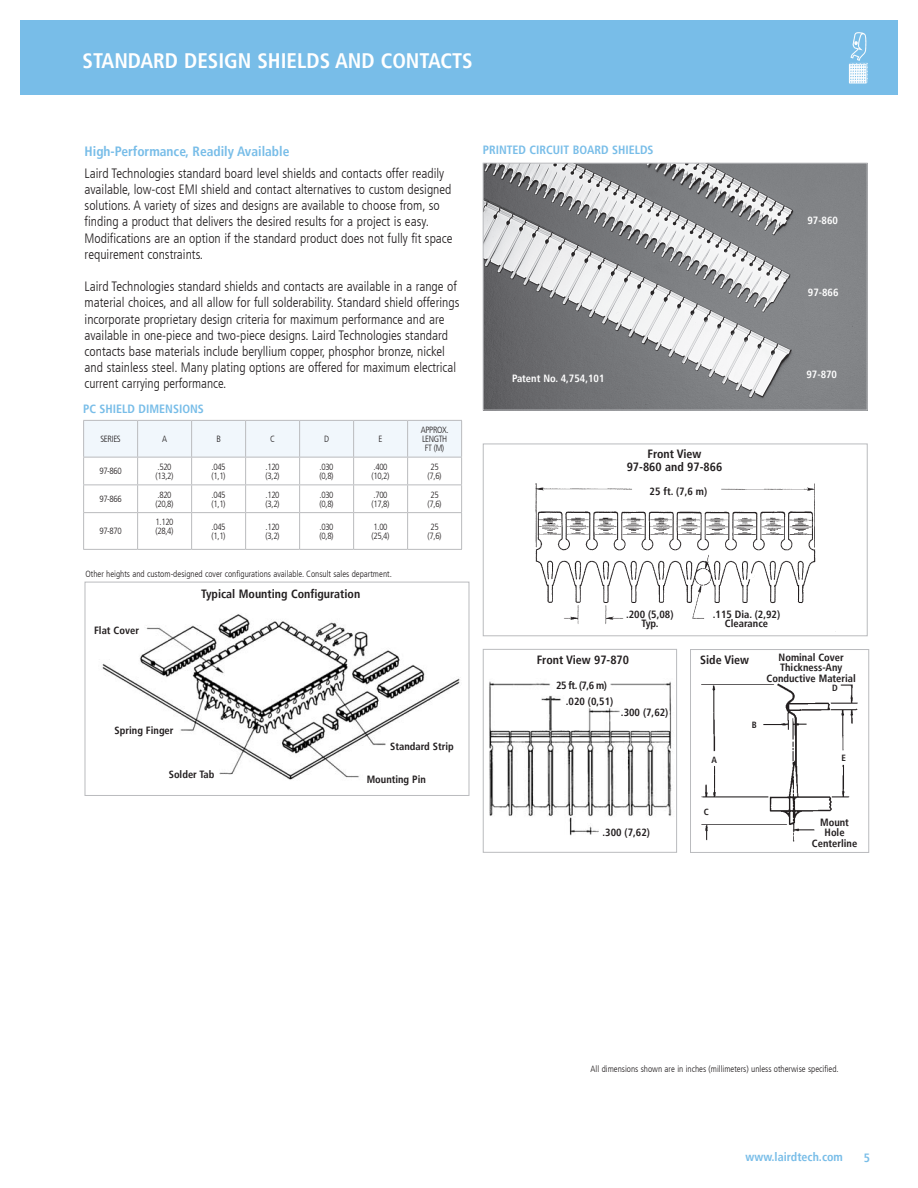
<style>
.page{position:relative;width:918px;height:1188px;background:#fff}
.page>*{position:absolute;margin:0;border:0;box-sizing:border-box;transform-origin:0 0}
.t1{font:700 condensed 21px "Frutiger LT";color:#fff}
.t2{font:300 condensed 13.5px/16.2px "Frutiger LT";color:#231f20}
.t3{font:700 condensed 12px/13.5px "Frutiger LT";color:#231f20;text-align:center}
.t4{font:700 condensed 12px "Frutiger LT";color:#78bde8}
.t5{font:700 condensed 10.5px/10.5px "Frutiger LT";color:#231f20;text-align:center}
.t6{font:700 condensed 10.5px "Frutiger LT";color:#fff}
.t7{font:300 condensed 9px/9px "Frutiger LT";color:#231f20}
.t8{font:300 condensed 9px/9px "Frutiger LT";letter-spacing:-.04em;color:#231f20;text-align:center}
.t9{font:700 condensed 9px "Frutiger LT";color:#231f20}
.s1{font-weight:700;color:#78bde8}
</style>
<div class="page">
<div style="left:20px;top:20px;width:878px;height:74px;background:#78bde8"></div>
<img style="left:850px;top:32px;width:16px;height:29px">
<img style="left:485px;top:165px;width:381px;height:243px">
<div style="left:483px;top:163px;width:385px;height:247px;border:1px solid #babbbe"></div>
<img style="left:535px;top:483px;width:281px;height:141px">
<div style="left:483px;top:444px;width:385px;height:192px;border:1px solid #babbbe"></div>
<div style="left:85px;top:582px;width:384px;height:214px;border:1px solid #babbbe"></div>
<img style="left:102px;top:614px;width:359px;height:166px">
<img style="left:489px;top:681px;width:184px;height:155px">
<div style="left:483px;top:649px;width:194px;height:204px;border:1px solid #babbbe"></div>
<div style="left:690px;top:649px;width:179px;height:204px;border:1px solid #babbbe"></div>
<img style="left:698px;top:683px;width:168px;height:170px">
<svg style="left:83px;top:420px;width:379px;height:92px"></svg>
<hr style="left:83px;top:512px;width:55px;height:1px;background:#babbbe">
<hr style="left:83px;top:513px;width:1px;height:36px;background:#babbbe">
<hr style="left:138px;top:512px;width:54px;height:1px;background:#babbbe">
<hr style="left:137px;top:513px;width:1px;height:36px;background:#babbbe">
<hr style="left:192px;top:512px;width:54px;height:1px;background:#babbbe">
<hr style="left:191px;top:513px;width:1px;height:36px;background:#babbbe">
<hr style="left:246px;top:512px;width:54px;height:1px;background:#babbbe">
<hr style="left:245px;top:513px;width:1px;height:36px;background:#babbbe">
<hr style="left:300px;top:512px;width:54px;height:1px;background:#babbbe">
<hr style="left:299px;top:513px;width:1px;height:36px;background:#babbbe">
<hr style="left:354px;top:512px;width:54px;height:1px;background:#babbbe">
<hr style="left:353px;top:513px;width:1px;height:36px;background:#babbbe">
<hr style="left:408px;top:512px;width:54px;height:1px;background:#babbbe">
<hr style="left:407px;top:513px;width:1px;height:36px;background:#babbbe">
<hr style="left:461px;top:513px;width:1px;height:36px;background:#babbbe">
<hr style="left:83px;top:549px;width:55px;height:1px;background:#babbbe">
<hr style="left:138px;top:549px;width:54px;height:1px;background:#babbbe">
<hr style="left:192px;top:549px;width:54px;height:1px;background:#babbbe">
<hr style="left:246px;top:549px;width:54px;height:1px;background:#babbbe">
<hr style="left:300px;top:549px;width:54px;height:1px;background:#babbbe">
<hr style="left:354px;top:549px;width:54px;height:1px;background:#babbbe">
<hr style="left:408px;top:549px;width:54px;height:1px;background:#babbbe">
<p class="t1" style="left:82px;top:48px;width:392px">STANDARD DESIGN SHIELDS AND CONTACTS</p>
<p class="t2" style="left:85px;top:141px;width:361px;line-height:21.6px"><span class="s1">High-Performance, Readily Available<br></span>Laird Technologies standard board level shields and contacts offer readily</p>
<p class="t2" style="left:85px;top:182px;width:370px">available, low-cost EMI shield and contact alternatives to custom designed solutions. A variety of sizes and designs are available to choose from, so finding a product that delivers the desired results for a project is easy.<br>Modifications are an option if the standard product does not fully fit space requirement constraints.</p>
<p class="t2" style="left:85px;top:279px;width:376px">Laird Technologies standard shields and contacts are available in a range of material choices, and all allow for full solderability. Standard shield offerings incorporate proprietary design criteria for maximum performance and are available in one-piece and two-piece designs. Laird Technologies standard contacts base materials include beryllium copper, phosphor bronze, nickel and stainless steel. Many plating options are offered for maximum electrical current carrying performance.</p>
<p class="t4" style="left:83px;top:401px;width:122px">PC SHIELD DIMENSIONS</p>
<p class="t7" style="left:100px;top:435px;width:22px">SERIES</p>
<p class="t7" style="left:162px;top:435px;width:7px">A</p>
<p class="t7" style="left:216px;top:435px;width:6px">B</p>
<p class="t7" style="left:270px;top:435px;width:6px">C</p>
<p class="t7" style="left:324px;top:435px;width:7px">D</p>
<p class="t7" style="left:379px;top:435px;width:5px">E</p>
<p class="t8" style="left:421px;top:426px;width:28px">APPROX.<br>LENGTH<br>FT (M)</p>
<p class="t7" style="left:99px;top:467px;width:24px">97-860</p>
<p class="t7" style="left:156px;top:462px;width:19px">. 520 (13,2)</p>
<p class="t7" style="left:212px;top:462px;width:16px">.045 (1,1)</p>
<p class="t7" style="left:266px;top:462px;width:16px">.120 (3,2)</p>
<p class="t7" style="left:320px;top:462px;width:16px">.030 (0,8)</p>
<p class="t7" style="left:372px;top:462px;width:19px">.400 (10,2)</p>
<p class="t7" style="left:428px;top:462px;width:16px;text-align:center">25 (7,6)</p>
<p class="t7" style="left:99px;top:495px;width:24px">97-866</p>
<p class="t7" style="left:156px;top:490px;width:19px">.820 (20,8)</p>
<p class="t7" style="left:212px;top:490px;width:16px">.045 (1,1)</p>
<p class="t7" style="left:266px;top:490px;width:16px">.120 (3,2)</p>
<p class="t7" style="left:320px;top:490px;width:16px">.030 (0,8)</p>
<p class="t7" style="left:372px;top:490px;width:19px">. 700 (17,8)</p>
<p class="t7" style="left:428px;top:490px;width:16px;text-align:center">25 (7,6)</p>
<p class="t7" style="left:99px;top:527px;width:24px">97-870</p>
<p class="t7" style="left:156px;top:518px;width:19px">1.120 (28,4)</p>
<p class="t7" style="left:212px;top:522px;width:16px">.045 (1,1)</p>
<p class="t7" style="left:266px;top:522px;width:16px">.120 (3,2)</p>
<p class="t7" style="left:320px;top:522px;width:16px">.030 (0,8)</p>
<p class="t7" style="left:372px;top:522px;width:19px">1.00 (25,4)</p>
<p class="t7" style="left:428px;top:522px;width:16px;text-align:center">25 (7,6)</p>
<p class="t7" style="left:86px;top:569px;width:306px">Other heights and custom-designed cover configurations available. Consult sales department.</p>
<p class="t5" style="left:94px;top:625px;width:47px">Flat Cover</p>
<p class="t3" style="left:201px;top:587px;width:161px">Typical Mounting Configuration</p>
<p class="t5" style="left:115px;top:725px;width:61px">Spring Finger</p>
<p class="t5" style="left:390px;top:741px;width:65px">Standard Strip</p>
<p class="t5" style="left:169px;top:769px;width:47px">Solder Tab</p>
<p class="t5" style="left:367px;top:774px;width:61px">Mounting Pin</p>
<p class="t4" style="left:483px;top:143px;width:172px">PRINTED CIRCUIT BOARD SHIELDS</p>
<p class="t6" style="left:512px;top:372px;width:94px">Patent No. 4,754,101</p>
<p class="t3" style="left:627px;top:447px;width:97px">Front View<br>97-860 and 97-866</p>
<p class="t5" style="left:650px;top:487px;width:59px">25 ft. (7,6 m)</p>
<p class="t6" style="left:807px;top:214px;width:32px">97-860</p>
<p class="t6" style="left:808px;top:286px;width:32px">97-866</p>
<p class="t6" style="left:806px;top:368px;width:32px">97-870</p>
<p class="t5" style="left:626px;top:609px;width:49px;line-height:9.6px">.200 (5,08)<br>Typ.</p>
<p class="t5" style="left:713px;top:609px;width:69px;line-height:9.6px">.115 Dia. (2,92)<br>Clearance</p>
<p class="t3" style="left:537px;top:653px;width:94px">Front View 97-870</p>
<p class="t5" style="left:556px;top:680px;width:52px">25 ft. (7,6 m)</p>
<p class="t5" style="left:566px;top:696px;width:49px">.020 (0,51)</p>
<p class="t5" style="left:621px;top:707px;width:49px">.300 (7,62)</p>
<p class="t5" style="left:603px;top:827px;width:49px">.300 (7,62)</p>
<p class="t3" style="left:700px;top:653px;width:51px">Side View</p>
<p class="t5" style="left:767px;top:652px;width:91px">Nominal Cover<br>Thickness-Any<br>Conductive Material</p>
<p class="t9" style="left:712px;top:755px;width:7px">A</p>
<p class="t9" style="left:704px;top:806px;width:7px">C</p>
<p class="t9" style="left:752px;top:720px;width:7px">B</p>
<p class="t9" style="left:832px;top:682px;width:7px">D</p>
<p class="t9" style="left:841px;top:753px;width:6px">E</p>
<p class="t5" style="left:812px;top:817px;width:47px">Mount<br>Hole<br>Centerline</p>
<p class="t7" style="left:591px;top:1064px;width:248px">All dimensions shown are in inches (millimeters) unless otherwise specified.</p>
<p class="t4" style="left:746px;top:1150px;width:99px">www.lairdtech.com</p>
<p class="t4" style="left:864px;top:1150px;width:8px">5</p>
</div>
